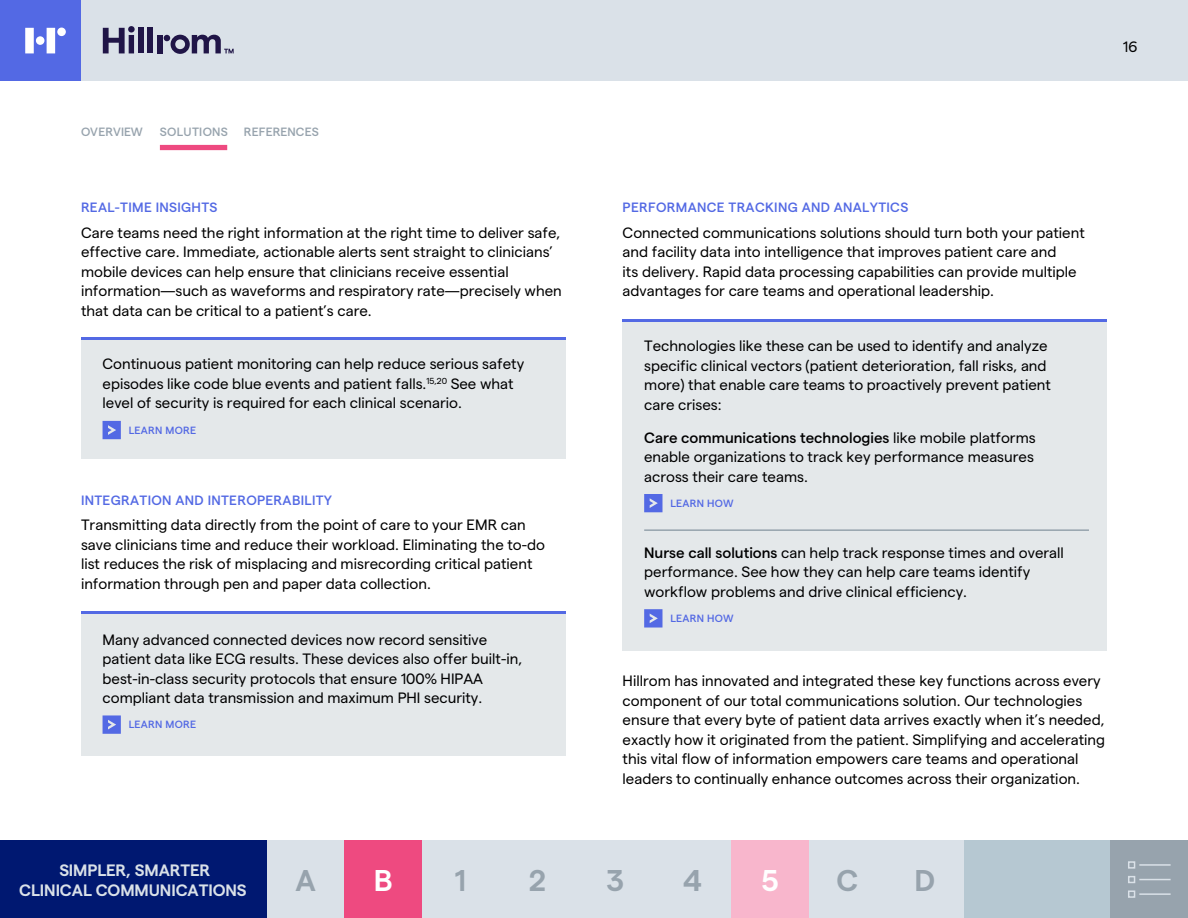
<style>
.page{position:relative;width:1188px;height:918px;background:#fff}
.page>*{position:absolute;margin:0;border:0;box-sizing:border-box;transform-origin:0 0}
.t1{font:600 30px "Matter";color:#97a3ad}
.t2{font:600 30px "Matter";color:#fff}
.t3{font:600 16.5px/19.8px "Matter";letter-spacing:-.005em;color:#dae1e8;text-align:center}
.t4{font:15px/19.5px "Matter";color:#000}
.t5{font:500 13.5px "Matter";letter-spacing:.025em;color:#5369e4}
.t6{font:500 12px "Matter";letter-spacing:.01em;color:#97a3ad}
.t7{font:500 10.5px "Matter";letter-spacing:.025em;color:#5369e4}
.s1{font-weight:500}
</style>
<div class="page">
<div style="left:623px;top:320px;width:484px;height:331px;background:#e4e8ea"></div>
<svg style="left:644px;top:494px;width:18px;height:18px"></svg>
<svg style="left:644px;top:609px;width:18px;height:19px"></svg>
<div style="left:0;top:0;width:1188px;height:81px;background:#dae1e8"></div>
<div style="left:0;top:0;width:81px;height:81px;background:#5369e4"></div>
<svg style="left:25px;top:28px;width:9px;height:25px"></svg>
<svg style="left:47px;top:28px;width:8px;height:25px"></svg>
<div style="left:57px;top:28px;width:9px;height:8px;background:#fff;border-radius:50%"></div>
<div style="left:138px;top:27px;width:6px;height:26px;background:#201547"></div>
<div style="left:148px;top:27px;width:5px;height:26px;background:#201547"></div>
<div style="left:157px;top:35px;width:5px;height:18px;background:#201547"></div>
<svg style="left:103px;top:26px;width:32px;height:27px"></svg>
<div style="left:36px;top:36px;width:8px;height:9px;background:#fff;border-radius:50%"></div>
<svg style="left:164px;top:35px;width:70px;height:19px"></svg>
<div style="left:160px;top:145px;width:67px;height:5px;background:#ee4a80"></div>
<div style="left:81px;top:339px;width:484px;height:120px;background:#e4e8ea"></div>
<svg style="left:103px;top:421px;width:18px;height:18px"></svg>
<div style="left:81px;top:612px;width:484px;height:143px;background:#e4e8ea"></div>
<svg style="left:103px;top:715px;width:18px;height:19px"></svg>
<hr style="left:81px;top:337px;width:484px;height:3px;background:#5369e4">
<hr style="left:623px;top:319px;width:484px;height:3px;background:#5369e4">
<hr style="left:81px;top:611px;width:484px;height:3px;background:#5369e4">
<div style="left:964px;top:840px;width:224px;height:78px;background:#b6c8d2"></div>
<div style="left:1111px;top:840px;width:77px;height:78px;background:#97a3ad"></div>
<div style="left:1128px;top:876px;width:7px;height:7px;border:2px solid #dae1e8"></div>
<hr style="left:1139px;top:879px;width:32px;height:1px;background:#dae1e8">
<div style="left:1128px;top:890px;width:7px;height:8px;border:2px solid #dae1e8"></div>
<hr style="left:1139px;top:893px;width:32px;height:2px;background:#dae1e8">
<div style="left:499px;top:840px;width:78px;height:78px;background:#dae1e8"></div>
<div style="left:0;top:840px;width:267px;height:78px;background:#001871"></div>
<div style="left:267px;top:840px;width:77px;height:78px;background:#dae1e8"></div>
<div style="left:344px;top:840px;width:78px;height:78px;background:#ee4a80"></div>
<div style="left:422px;top:840px;width:77px;height:78px;background:#dae1e8"></div>
<div style="left:577px;top:840px;width:77px;height:78px;background:#dae1e8"></div>
<div style="left:654px;top:840px;width:77px;height:78px;background:#dae1e8"></div>
<div style="left:731px;top:840px;width:78px;height:78px;background:#f8b6cc"></div>
<div style="left:809px;top:840px;width:77px;height:78px;background:#dae1e8"></div>
<div style="left:886px;top:840px;width:78px;height:78px;background:#dae1e8"></div>
<div style="left:1128px;top:861px;width:7px;height:8px;border:2px solid #dae1e8"></div>
<hr style="left:1139px;top:864px;width:32px;height:2px;background:#dae1e8">
<hr style="left:644px;top:529px;width:445px;height:2px;background:#97a3ad">
<p class="t6" style="left:81px;top:123px;width:63px">OVERVIEW</p>
<p class="t6" style="left:160px;top:123px;width:70px">SOLUTIONS</p>
<p class="t6" style="left:244px;top:123px;width:76px">REFERENCES</p>
<p class="t5" style="left:81px;top:197px;width:138px">REAL-TIME INSIGHTS</p>
<p class="t4" style="left:81px;top:221px;width:482px">Care teams need the right information at the right time to deliver safe, effective care. Immediate, actionable alerts sent straight to clinicians’ mobile devices can help ensure that clinicians receive essential information—such as waveforms and respiratory rate—precisely when that data can be critical to a patient’s care.</p>
<p class="t4" style="left:103px;top:353px;width:423px">Continuous patient monitoring can help reduce serious safety episodes like code blue events and patient falls.<sup>15,20</sup> See what level of security is required for each clinical scenario.</p>
<p class="t7" style="left:129px;top:422px;width:69px">LEARN MORE</p>
<p class="t5" style="left:81px;top:490px;width:253px">INTEGRATION AND INTEROPERABILITY</p>
<p class="t4" style="left:81px;top:514px;width:466px">Transmitting data directly from the point of care to your EMR can save clinicians time and reduce their workload. Eliminating the to-do list reduces the risk of misplacing and misrecording critical patient information through pen and paper data collection.</p>
<p class="t4" style="left:103px;top:628px;width:421px">Many advanced connected devices now record sensitive patient data like ECG results. These devices also offer built-in, best-in-class security protocols that ensure 100% HIPAA compliant data transmission and maximum PHI security.</p>
<p class="t7" style="left:129px;top:717px;width:69px">LEARN MORE</p>
<p class="t4" style="left:1123px;top:35px;width:16px">16</p>
<p class="t5" style="left:623px;top:197px;width:287px">PERFORMANCE TRACKING AND ANALYTICS</p>
<p class="t4" style="left:623px;top:221px;width:464px">Connected communications solutions should turn both your patient and facility data into intelligence that improves patient care and<br>its delivery. Rapid data processing capabilities can provide multiple advantages for care teams and operational leadership.</p>
<p class="t4" style="left:644px;top:335px;width:408px">Technologies like these can be used to identify and analyze specific clinical vectors (patient deterioration, fall risks, and more) that enable care teams to proactively prevent patient care crises:</p>
<p class="t4" style="left:644px;top:426px;width:393px;text-align:justify"><span class="s1">Care communications technologies</span> like mobile platforms enable organizations to track key performance measures across their care teams.</p>
<p class="t7" style="left:670px;top:495px;width:65px">LEARN HOW</p>
<p class="t4" style="left:644px;top:542px;width:421px"><span class="s1">Nurse call solutions</span> can help track response times and overall performance. See how they can help care teams identify workflow problems and drive clinical efficiency.</p>
<p class="t7" style="left:670px;top:611px;width:65px">LEARN HOW</p>
<p class="t4" style="left:623px;top:670px;width:484px">Hillrom has innovated and integrated these key functions across every component of our total communications solution. Our technologies ensure that every byte of patient data arrives exactly when it’s needed, exactly how it originated from the patient. Simplifying and accelerating this vital flow of information empowers care teams and operational leaders to continually enhance outcomes across their organization.</p>
<p class="t3" style="left:19px;top:859px;width:229px">SIMPLER, SMARTER<br>CLINICAL COMMUNICATIONS</p>
<h1 class="t1" style="left:296px;top:859px;width:22px">A</h1>
<h1 class="t2" style="left:374px;top:859px;width:20px">B</h1>
<h1 class="t1" style="left:455px;top:859px;width:13px">1</h1>
<h1 class="t1" style="left:529px;top:859px;width:19px">2</h1>
<h1 class="t1" style="left:607px;top:859px;width:19px">3</h1>
<h1 class="t1" style="left:683px;top:859px;width:20px">4</h1>
<h1 class="t2" style="left:761px;top:859px;width:19px">5</h1>
<h1 class="t1" style="left:837px;top:859px;width:23px">C</h1>
<h1 class="t1" style="left:915px;top:859px;width:22px">D</h1>
</div>
